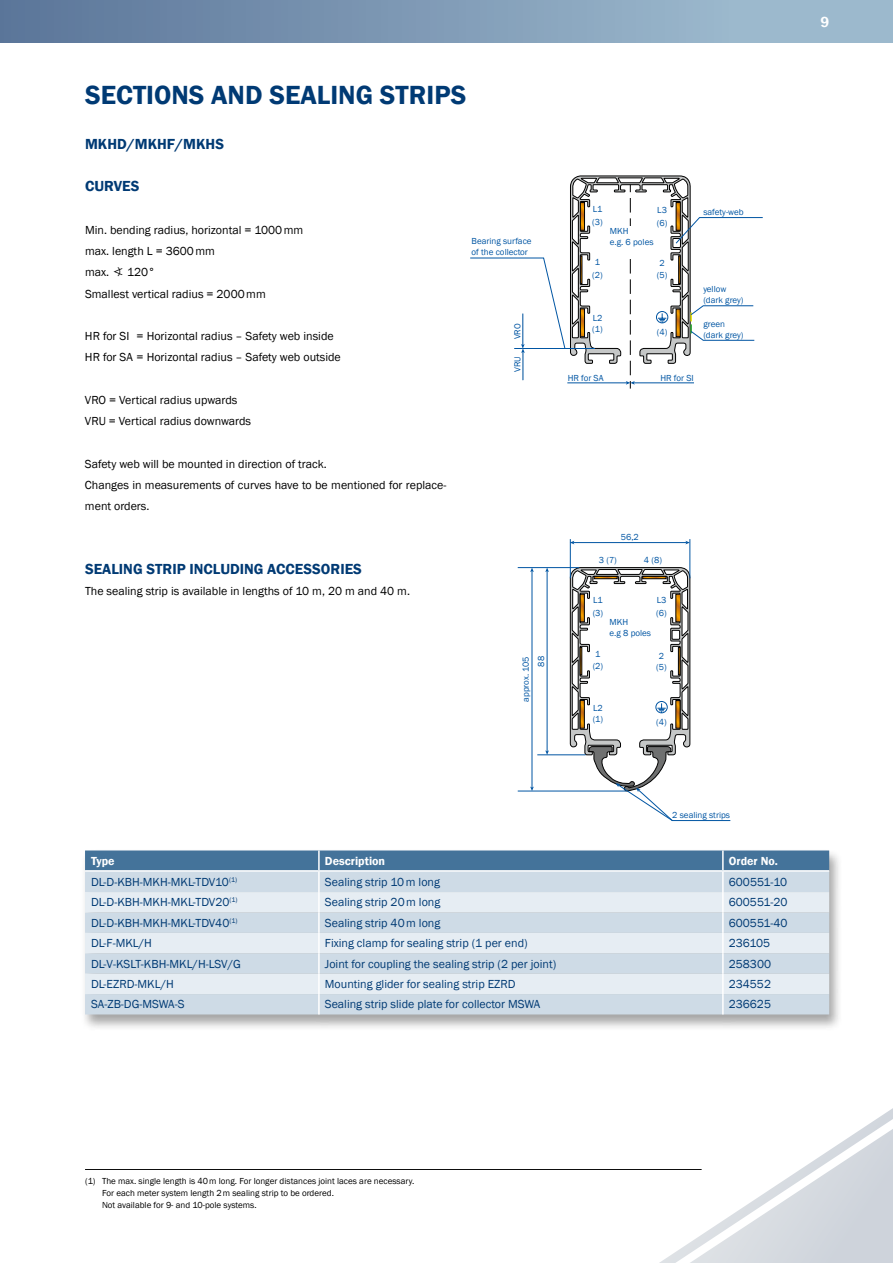
<style>
.page{position:relative;width:893px;height:1263px;background:#fff}
.page>*{position:absolute;margin:0;border:0;box-sizing:border-box;transform-origin:0 0}
.t1{font:600 27px "Franklin Gothic";color:#003a74}
.t2{font:600 15px "Franklin Gothic";color:#003a74}
.t3{font:600 15px "Franklin Gothic";color:#fff}
.t4{font:12px "Franklin Gothic";color:#003a74}
.t5{font:12px/21.3px "Franklin Gothic";color:#000}
.t6{font:600 12px "Franklin Gothic";color:#fff}
.t7{font:9px/12.5px "Franklin Gothic";color:#0055a3}
.t8{font:9px/12px "Franklin Gothic";color:#000}
</style>
<div class="page">
<div style="left:0;top:0;width:893px;height:43px;background:linear-gradient(to right,#5c769a,#a5c2d4)"></div>
<hr style="left:85px;top:1169px;width:617px;height:1px;background:#000">
<svg style="left:640px;top:1108px;width:253px;height:155px"></svg>
<div style="left:80px;top:849px;width:763px;height:182px;background:#000;opacity:.35"></div>
<div style="left:85px;top:850px;width:744px;height:20px;background:#44739a"></div>
<div style="left:85px;top:872px;width:744px;height:142px;background:#cedbe6"></div>
<svg style="left:85px;top:892px;width:744px;height:102px;background:#dce5ed"></svg>
<hr style="left:318px;top:850px;width:2px;height:20px;background:#fff">
<hr style="left:722px;top:850px;width:2px;height:20px;background:#fff">
<hr style="left:85px;top:870px;width:234px;height:2px;background:#fff">
<hr style="left:319px;top:870px;width:404px;height:2px;background:#fff">
<hr style="left:723px;top:870px;width:106px;height:2px;background:#fff">
<hr style="left:318px;top:872px;width:2px;height:20px;background:#fff">
<hr style="left:722px;top:872px;width:2px;height:20px;background:#fff">
<hr style="left:318px;top:892px;width:2px;height:20px;background:#fff">
<hr style="left:722px;top:892px;width:2px;height:20px;background:#fff">
<hr style="left:318px;top:912px;width:2px;height:21px;background:#fff">
<hr style="left:722px;top:912px;width:2px;height:21px;background:#fff">
<hr style="left:318px;top:933px;width:2px;height:20px;background:#fff">
<hr style="left:722px;top:933px;width:2px;height:20px;background:#fff">
<hr style="left:318px;top:953px;width:2px;height:21px;background:#fff">
<hr style="left:722px;top:953px;width:2px;height:21px;background:#fff">
<hr style="left:318px;top:974px;width:2px;height:20px;background:#fff">
<hr style="left:722px;top:974px;width:2px;height:20px;background:#fff">
<hr style="left:318px;top:994px;width:2px;height:20px;background:#fff">
<hr style="left:722px;top:994px;width:2px;height:20px;background:#fff">
<svg style="left:470px;top:175px;width:293px;height:214px"></svg>
<hr style="left:518px;top:791px;width:108px;height:1px;background:#0055a3">
<hr style="left:518px;top:567px;width:61px;height:1px;background:#0055a3">
<hr style="left:537px;top:754px;width:49px;height:1px;background:#0055a3">
<hr style="left:532px;top:571px;width:1px;height:217px;background:#0055a3">
<svg style="left:530px;top:786px;width:4px;height:5px"></svg>
<svg style="left:530px;top:568px;width:4px;height:4px"></svg>
<hr style="left:547px;top:571px;width:1px;height:181px;background:#0055a3">
<svg style="left:545px;top:568px;width:4px;height:4px"></svg>
<svg style="left:545px;top:750px;width:4px;height:5px"></svg>
<hr style="left:570px;top:539px;width:1px;height:39px;background:#0055a3">
<hr style="left:690px;top:539px;width:1px;height:39px;background:#0055a3">
<hr style="left:573px;top:542px;width:114px;height:1px;background:#0055a3">
<svg style="left:685px;top:541px;width:5px;height:3px"></svg>
<svg style="left:570px;top:541px;width:4px;height:3px"></svg>
<svg style="left:570px;top:567px;width:160px;height:254px"></svg>
<h1 class="t1" style="left:85px;top:78px;width:383px">SECTIONS AND SEALING STRIPS</h1>
<p class="t2" style="left:85px;top:135px;width:141px">MKHD/MKHF/MKHS</p>
<p class="t2" style="left:85px;top:177px;width:56px">CURVES</p>
<p class="t5" style="left:85px;top:219px;width:220px">Min. bending radius, horizontal = 1000mm max. length L = 3600mm<br>max. ∢ 120°<br>Smallest vertical radius = 2000mm</p>
<p class="t5" style="left:85px;top:326px;width:257px">HR for SI = Horizontal radius – Safety web inside<br>HR for SA = Horizontal radius – Safety web outside</p>
<p class="t5" style="left:85px;top:390px;width:168px">VRO = Vertical radius upwards<br>VRU = Vertical radius downwards</p>
<p class="t5" style="left:85px;top:453px;width:363px">Safety web will be mounted in direction of track.<br>Changes in measurements of curves have to be mentioned for replace&shy;ment orders.</p>
<p class="t2" style="left:85px;top:560px;width:278px">SEALING STRIP INCLUDING ACCESSORIES</p>
<p class="t5" style="left:85px;top:581px;width:326px">The sealing strip is available in lengths of 10 m, 20 m and 40 m.</p>
<p class="t7" style="left:592px;top:203px;width:12px">L1 (3)</p>
<p class="t7" style="left:657px;top:204px;width:12px">L3 (6)</p>
<p class="t7" style="left:592px;top:256px;width:12px">1 (2)</p>
<p class="t7" style="left:657px;top:257px;width:12px;line-height:12px">2 (5)</p>
<p class="t7" style="left:592px;top:312px;width:12px;line-height:11.6px">L2 (1)</p>
<p class="t7" style="left:610px;top:225px;width:20px">MKH</p>
<p class="t7" style="left:472px;top:235px;width:62px">Bearing surface</p>
<p class="t7" style="left:610px;top:236px;width:45px">e.g. 6 poles</p>
<p class="t7" style="left:472px;top:246px;width:58px">of the collector</p>
<p class="t7" style="left:511px;top:339px;width:17px;rotate:-90deg">VRO</p>
<p class="t7" style="left:657px;top:326px;width:12px">(4)</p>
<p class="t7" style="left:511px;top:372px;width:17px;rotate:-90deg">VRU</p>
<p class="t7" style="left:568px;top:372px;width:37px">HR for SA</p>
<p class="t7" style="left:660px;top:372px;width:35px">HR for SI</p>
<p class="t7" style="left:703px;top:206px;width:42px">safety-web</p>
<p class="t7" style="left:703px;top:284px;width:42px;line-height:10.8px">yellow (dark grey)</p>
<p class="t7" style="left:703px;top:319px;width:42px;line-height:10.8px">green (dark grey)</p>
<p class="t7" style="left:535px;top:666px;width:12px;rotate:-90deg">88</p>
<p class="t7" style="left:520px;top:702px;width:47px;rotate:-90deg">approx. 105</p>
<p class="t7" style="left:621px;top:531px;width:20px">56,2</p>
<p class="t7" style="left:599px;top:554px;width:20px">3 (7)</p>
<p class="t7" style="left:593px;top:594px;width:11px">L1</p>
<p class="t7" style="left:644px;top:554px;width:20px">4 (8)</p>
<p class="t7" style="left:657px;top:594px;width:11px">L3</p>
<p class="t7" style="left:656px;top:607px;width:12px">(6)</p>
<p class="t7" style="left:593px;top:607px;width:12px">(3)</p>
<p class="t7" style="left:610px;top:617px;width:43px;line-height:10.8px">MKH<br>e.g 8 poles</p>
<p class="t7" style="left:593px;top:648px;width:12px">1 (2)</p>
<p class="t7" style="left:659px;top:650px;width:7px">2</p>
<p class="t7" style="left:656px;top:661px;width:12px">(5)</p>
<p class="t7" style="left:593px;top:702px;width:12px;line-height:11.6px">L2 (1)</p>
<p class="t7" style="left:656px;top:716px;width:12px">(4)</p>
<p class="t7" style="left:672px;top:809px;width:59px">2 sealing strips</p>
<p class="t6" style="left:91px;top:853px;width:25px">Type</p>
<p class="t6" style="left:325px;top:853px;width:62px">Description</p>
<p class="t6" style="left:729px;top:853px;width:51px">Order No.</p>
<p class="t4" style="left:91px;top:875px;width:148px">DL-D-KBH-MKH-MKL-TDV10<sup>(1)</sup></p>
<p class="t4" style="left:325px;top:875px;width:117px">Sealing strip 10m long</p>
<p class="t4" style="left:729px;top:875px;width:60px">600551-10</p>
<p class="t4" style="left:91px;top:895px;width:148px">DL-D-KBH-MKH-MKL-TDV20<sup>(1)</sup></p>
<p class="t4" style="left:325px;top:895px;width:117px">Sealing strip 20m long</p>
<p class="t4" style="left:729px;top:895px;width:60px">600551-20</p>
<p class="t4" style="left:91px;top:915px;width:148px">DL-D-KBH-MKH-MKL-TDV40<sup>(1)</sup></p>
<p class="t4" style="left:325px;top:915px;width:117px">Sealing strip 40m long</p>
<p class="t4" style="left:729px;top:915px;width:60px">600551-40</p>
<p class="t4" style="left:91px;top:936px;width:62px">DL-F-MKL/H</p>
<p class="t4" style="left:325px;top:936px;width:204px">Fixing clamp for sealing strip (1 per end)</p>
<p class="t4" style="left:729px;top:936px;width:43px">236105</p>
<p class="t4" style="left:91px;top:956px;width:151px">DL-V-KSLT-KBH-MKL/H-LSV/G</p>
<p class="t4" style="left:325px;top:956px;width:233px">Joint for coupling the sealing strip (2 per joint)</p>
<p class="t4" style="left:729px;top:956px;width:44px">258300</p>
<p class="t4" style="left:91px;top:977px;width:84px">DL-EZRD-MKL/H</p>
<p class="t4" style="left:325px;top:977px;width:192px">Mounting glider for sealing strip EZRD</p>
<p class="t4" style="left:729px;top:977px;width:44px">234552</p>
<p class="t4" style="left:91px;top:997px;width:95px">SA-ZB-DG-MSWA-S</p>
<p class="t4" style="left:325px;top:997px;width:217px">Sealing strip slide plate for collector MSWA</p>
<p class="t4" style="left:729px;top:997px;width:44px">236625</p>
<p class="t3" style="left:820px;top:12px;width:10px">9</p>
<p class="t8" style="left:102px;top:1175px;width:314px;text-indent:-17px">(1) The max. single length is 40m long. For longer distances joint laces are necessary.<br>For each meter system length 2m sealing strip to be ordered.<br>Not available for 9- and 10-pole systems.</p>
</div>
